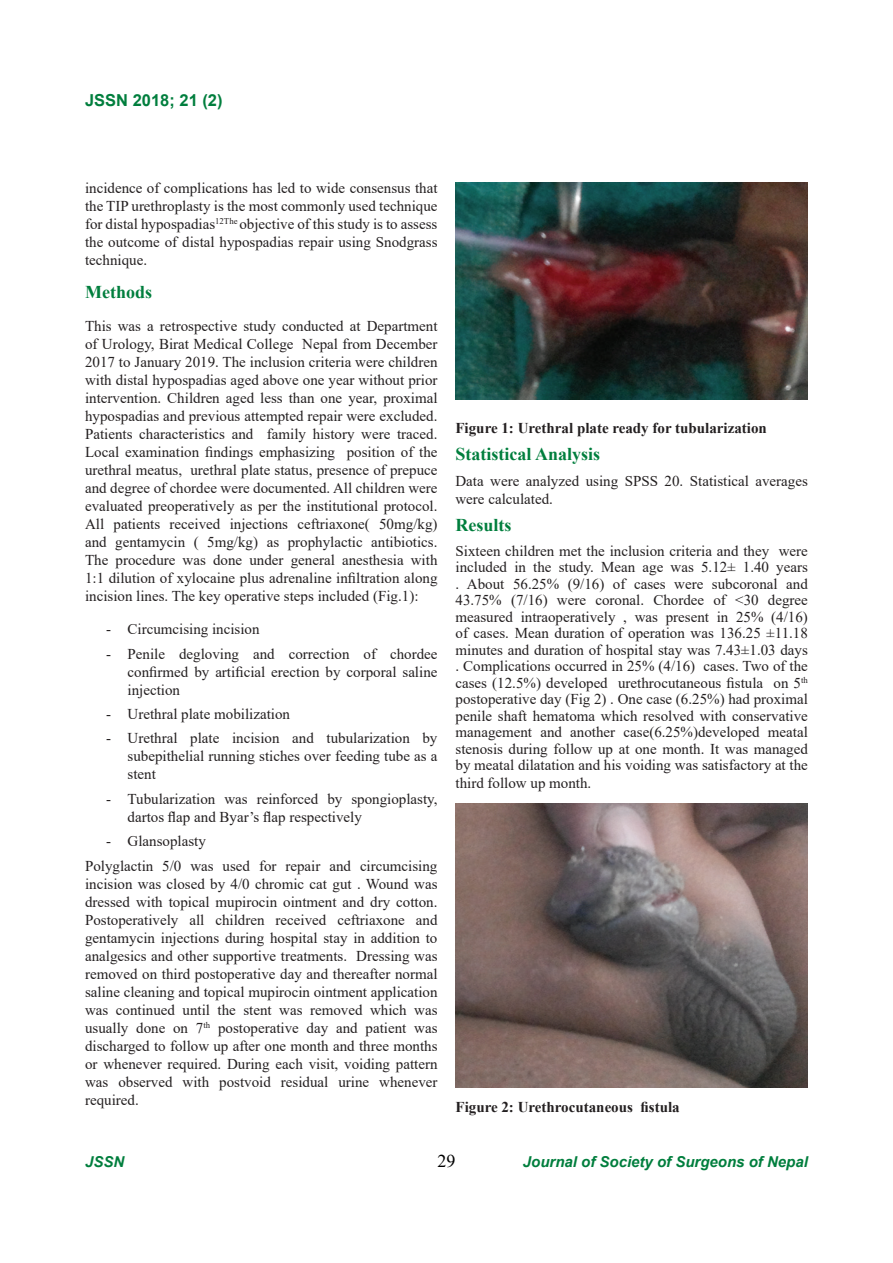
<style>
.page{position:relative;width:893px;height:1263px;background:#fff}
.page>*{position:absolute;margin:0;border:0;box-sizing:border-box;transform-origin:0 0}
.t1{font:700 18px "Times New Roman";color:#007e3d}
.t2{font:18px "Times New Roman";color:#000}
.t3{font:700 16.5px "Arial";color:#007e3d}
.t4{font:15px/18px "Times New Roman";color:#231f20;text-align:justify}
.t5{font:700 15px "Times New Roman";color:#231f20}
.t6{font:italic 700 15px "Arial";color:#007e3d}
</style>
<div class="page">
<img style="left:455px;top:183px;width:353px;height:216px">
<img style="left:455px;top:803px;width:353px;height:284px">
<p class="t3" style="left:85px;top:89px;width:139px">JSSN 2018; 21 (2)</p>
<p class="t4" style="left:85px;top:179px;width:354px">incidence of complications has led to wide consensus that the TIP urethroplasty is the most commonly used technique for distal hypospadias<sup>12The</sup> objective of this study is to assess the outcome of distal hypospadias repair using Snodgrass technique.</p>
<p class="t1" style="left:85px;top:279px;width:68px">Methods</p>
<p class="t4" style="left:85px;top:317px;width:354px">This was a retrospective study conducted at Department of Urology, Birat Medical College Nepal from December 2017 to January 2019. The inclusion criteria were children with distal hypospadias aged above one year without prior intervention. Children aged less than one year, proximal hypospadias and previous attempted repair were excluded.<br>Patients characteristics and family history were traced.<br>Local examination findings emphasizing position of the urethral meatus, urethral plate status, presence of prepuce and degree of chordee were documented. All children were evaluated preoperatively as per the institutional protocol.<br>All patients received injections ceftriaxone( 50mg/kg) and gentamycin ( 5mg/kg) as prophylactic antibiotics.<br>The procedure was done under general anesthesia with 1:1 dilution of xylocaine plus adrenaline infiltration along incision lines. The key operative steps included (Fig.1):</p>
<p class="t4" style="left:106px;top:620px;width:155px">- Circumcising incision</p>
<p class="t4" style="left:128px;top:644px;width:311px;text-indent:-21px">- Penile degloving and correction of chordee confirmed by artificial erection by corporal saline injection</p>
<p class="t4" style="left:106px;top:704px;width:185px">- Urethral plate mobilization</p>
<p class="t4" style="left:128px;top:729px;width:311px;text-indent:-21px">- Urethral plate incision and tubularization by subepithelial running stiches over feeding tube as a stent</p>
<p class="t4" style="left:128px;top:789px;width:311px;text-indent:-21px">- Tubularization was reinforced by spongioplasty, dartos flap and Byar’s flap respectively</p>
<p class="t4" style="left:85px;top:828px;width:354px;line-height:24.3px;text-indent:21px">- Glansoplasty<br>Polyglactin 5/0 was used for repair and circumcising</p>
<p class="t4" style="left:85px;top:874px;width:354px">incision was closed by 4/0 chromic cat gut . Wound was dressed with topical mupirocin ointment and dry cotton.<br>Postoperatively all children received ceftriaxone and gentamycin injections during hospital stay in addition to analgesics and other supportive treatments. Dressing was removed on third postoperative day and thereafter normal saline cleaning and topical mupirocin ointment application was continued until the stent was removed which was usually done on 7<sup>th</sup> postoperative day and patient was discharged to follow up after one month and three months or whenever required. During each visit, voiding pattern was observed with postvoid residual urine whenever required.</p>
<p class="t5" style="left:455px;top:417px;width:313px">Figure 1: Urethral plate ready for tubularization</p>
<p class="t1" style="left:455px;top:441px;width:146px">Statistical Analysis</p>
<p class="t4" style="left:455px;top:472px;width:354px">Data were analyzed using SPSS 20. Statistical averages were calculated.</p>
<p class="t1" style="left:455px;top:512px;width:57px">Results</p>
<p class="t4" style="left:455px;top:542px;width:354px;line-height:16.5px">Sixteen children met the inclusion criteria and they were included in the study. Mean age was 5.12± 1.40 years . About 56.25% (9/16) of cases were subcoronal and 43.75% (7/16) were coronal. Chordee of &lt;30 degree measured intraoperatively , was present in 25% (4/16) of cases. Mean duration of operation was 136.25 ±11.18 minutes and duration of hospital stay was 7.43±1.03 days . Complications occurred in 25% (4/16) cases. Two of the cases (12.5%) developed urethrocutaneous fistula on 5<sup>th </sup>postoperative day (Fig 2) . One case (6.25%) had proximal penile shaft hematoma which resolved with conservative management and another case(6.25%)developed meatal stenosis during follow up at one month. It was managed by meatal dilatation and his voiding was satisfactory at the</p>
<p class="t4" style="left:455px;top:774px;width:137px">third follow up month.</p>
<p class="t5" style="left:455px;top:1096px;width:226px">Figure 2: Urethrocutaneous fistula</p>
<p class="t6" style="left:85px;top:1152px;width:41px">JSSN</p>
<p class="t2" style="left:437px;top:1148px;width:19px">29</p>
<p class="t6" style="left:523px;top:1152px;width:287px">Journal of Society of Surgeons of Nepal</p>
</div>
